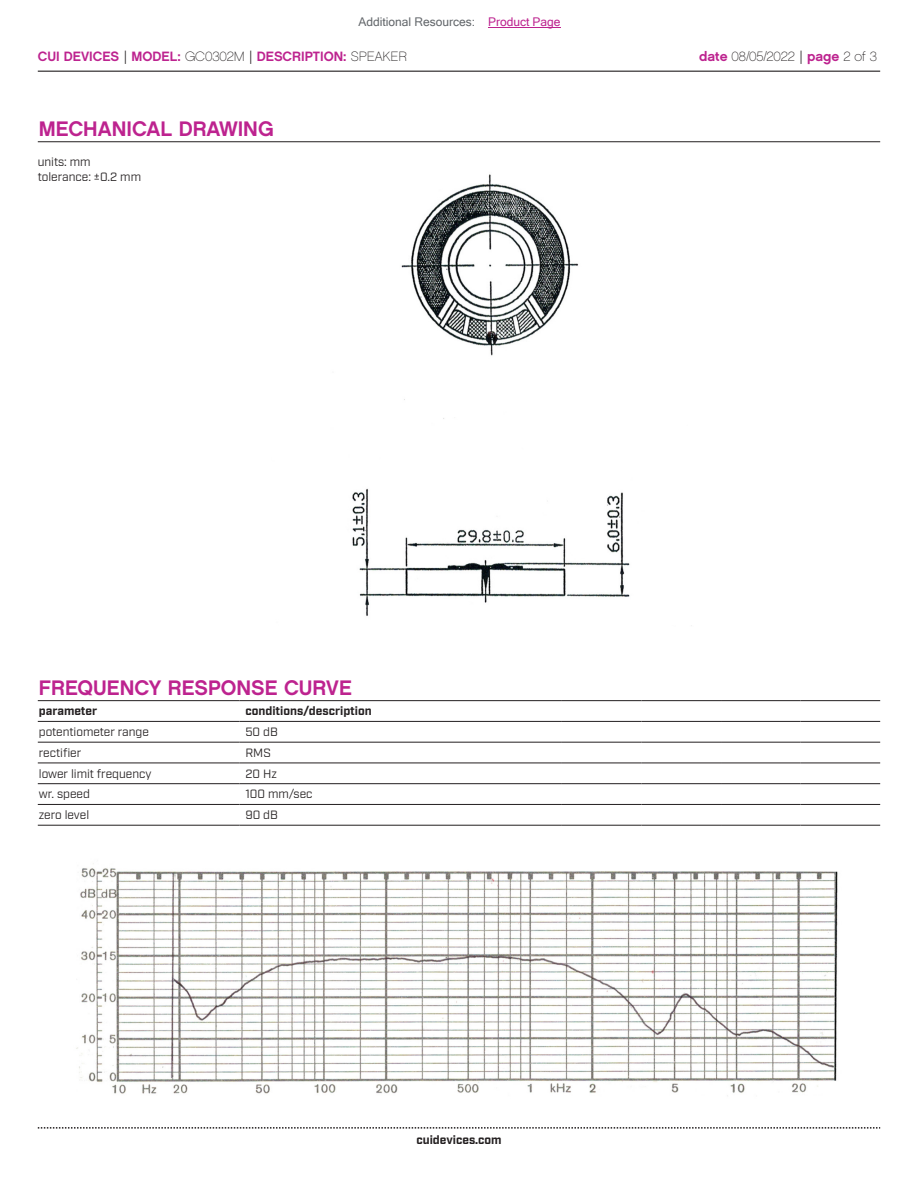
<style>
.page{position:relative;width:918px;height:1188px;background:#fff}
.page>*{position:absolute;margin:0;border:0;box-sizing:border-box;transform-origin:0 0}
.t1{font:21px "Chalet New York Nineteen Sixty";color:#bd238f}
.t2{font:13.5px "Chalet New York Nineteen Sixty";color:#bd238f}
.t3{font:13.5px "Chalet Paris Nineteen Sixty";letter-spacing:-.005em;color:#231f20}
.t4{font:12px/14.4px "Industry";color:#231f20}
.t5{font:700 12px "Industry";color:#231f20}
.t6{font:12px "Microsoft Sans Serif";color:#63676b}
.s1{color:#bd238f}
.s2{font-family:"Industry";color:#231f20}
.s3{font-family:"Chalet Paris Nineteen Sixty";color:#231f20}
.s4{font-family:"Chalet New York Nineteen Sixty";color:#bd238f}
.s5{font-family:"Industry"}
</style>
<div class="page">
<hr style="left:38px;top:71px;width:842px;height:1px;background:#231f20">
<svg style="left:38px;top:1127px;width:842px;height:2px"></svg>
<hr style="left:38px;top:141px;width:842px;height:1px;background:#231f20">
<hr style="left:38px;top:700px;width:201px;height:1px;background:#231f20">
<hr style="left:239px;top:700px;width:323px;height:1px;background:#231f20">
<hr style="left:562px;top:700px;width:79px;height:1px;background:#231f20">
<hr style="left:641px;top:700px;width:80px;height:1px;background:#231f20">
<hr style="left:721px;top:700px;width:80px;height:1px;background:#231f20">
<hr style="left:801px;top:700px;width:79px;height:1px;background:#231f20">
<hr style="left:38px;top:721px;width:201px;height:1px;background:#231f20">
<hr style="left:239px;top:721px;width:323px;height:1px;background:#231f20">
<hr style="left:562px;top:721px;width:79px;height:1px;background:#231f20">
<hr style="left:641px;top:721px;width:80px;height:1px;background:#231f20">
<hr style="left:721px;top:721px;width:80px;height:1px;background:#231f20">
<hr style="left:801px;top:721px;width:79px;height:1px;background:#231f20">
<hr style="left:38px;top:742px;width:201px;height:1px;background:#231f20">
<hr style="left:239px;top:742px;width:323px;height:1px;background:#231f20">
<hr style="left:562px;top:742px;width:79px;height:1px;background:#231f20">
<hr style="left:641px;top:742px;width:80px;height:1px;background:#231f20">
<hr style="left:721px;top:742px;width:80px;height:1px;background:#231f20">
<hr style="left:801px;top:742px;width:79px;height:1px;background:#231f20">
<hr style="left:38px;top:763px;width:201px;height:1px;background:#231f20">
<hr style="left:239px;top:763px;width:323px;height:1px;background:#231f20">
<hr style="left:562px;top:763px;width:79px;height:1px;background:#231f20">
<hr style="left:641px;top:763px;width:80px;height:1px;background:#231f20">
<hr style="left:721px;top:763px;width:80px;height:1px;background:#231f20">
<hr style="left:801px;top:763px;width:79px;height:1px;background:#231f20">
<hr style="left:38px;top:783px;width:201px;height:1px;background:#231f20">
<hr style="left:239px;top:783px;width:323px;height:1px;background:#231f20">
<hr style="left:562px;top:783px;width:79px;height:1px;background:#231f20">
<hr style="left:641px;top:783px;width:80px;height:1px;background:#231f20">
<hr style="left:721px;top:783px;width:80px;height:1px;background:#231f20">
<hr style="left:801px;top:783px;width:79px;height:1px;background:#231f20">
<hr style="left:38px;top:804px;width:201px;height:1px;background:#231f20">
<hr style="left:239px;top:804px;width:323px;height:1px;background:#231f20">
<hr style="left:562px;top:804px;width:79px;height:1px;background:#231f20">
<hr style="left:641px;top:804px;width:80px;height:1px;background:#231f20">
<hr style="left:721px;top:804px;width:80px;height:1px;background:#231f20">
<hr style="left:801px;top:804px;width:79px;height:1px;background:#231f20">
<hr style="left:38px;top:825px;width:201px;height:1px;background:#231f20">
<hr style="left:239px;top:825px;width:323px;height:1px;background:#231f20">
<hr style="left:562px;top:825px;width:79px;height:1px;background:#231f20">
<hr style="left:641px;top:825px;width:80px;height:1px;background:#231f20">
<hr style="left:721px;top:825px;width:80px;height:1px;background:#231f20">
<hr style="left:801px;top:825px;width:79px;height:1px;background:#231f20">
<img style="left:76px;top:863px;width:762px;height:233px">
<img style="left:352px;top:174px;width:340px;height:452px">
<hr style="left:488px;top:27px;width:73px;height:1px;background:#bd238f">
<p class="t6" style="left:358px;top:15px;width:204px">Additional Resources: <span class="s1">Product Page</span></p>
<p class="t2" style="left:38px;top:47px;width:371px">CUI DEVICES <span class="s2">|</span> MODEL: <span class="s3">GC0302M</span> <span class="s2">|</span> DESCRIPTION: <span class="s3">SPEAKER</span></p>
<p class="t3" style="left:699px;top:48px;width:179px"><span class="s4">date</span> 08/05/2022 <span class="s5">|</span> <span class="s4">page</span> 2 of 3</p>
<h1 class="t1" style="left:39px;top:115px;width:236px">MECHANICAL DRAWING</h1>
<p class="t4" style="left:38px;top:155px;width:105px">units: mm tolerance: ±0.2 mm</p>
<h1 class="t1" style="left:39px;top:674px;width:314px">FREQUENCY RESPONSE CURVE</h1>
<p class="t5" style="left:39px;top:704px;width:60px">parameter</p>
<p class="t5" style="left:245px;top:704px;width:128px">conditions/description</p>
<p class="t4" style="left:39px;top:725px;width:112px">potentiometer range</p>
<p class="t4" style="left:245px;top:725px;width:34px">50 dB</p>
<p class="t4" style="left:39px;top:746px;width:44px">rectifier</p>
<p class="t4" style="left:245px;top:746px;width:27px">RMS</p>
<p class="t4" style="left:39px;top:767px;width:114px">lower limit frequency</p>
<p class="t4" style="left:245px;top:767px;width:33px">20 Hz</p>
<p class="t4" style="left:39px;top:787px;width:53px">wr. speed</p>
<p class="t4" style="left:245px;top:787px;width:69px">100 mm/sec</p>
<p class="t4" style="left:39px;top:808px;width:52px">zero level</p>
<p class="t4" style="left:245px;top:808px;width:34px">90 dB</p>
<p class="t5" style="left:416px;top:1132px;width:87px">cuidevices.com</p>
</div>
